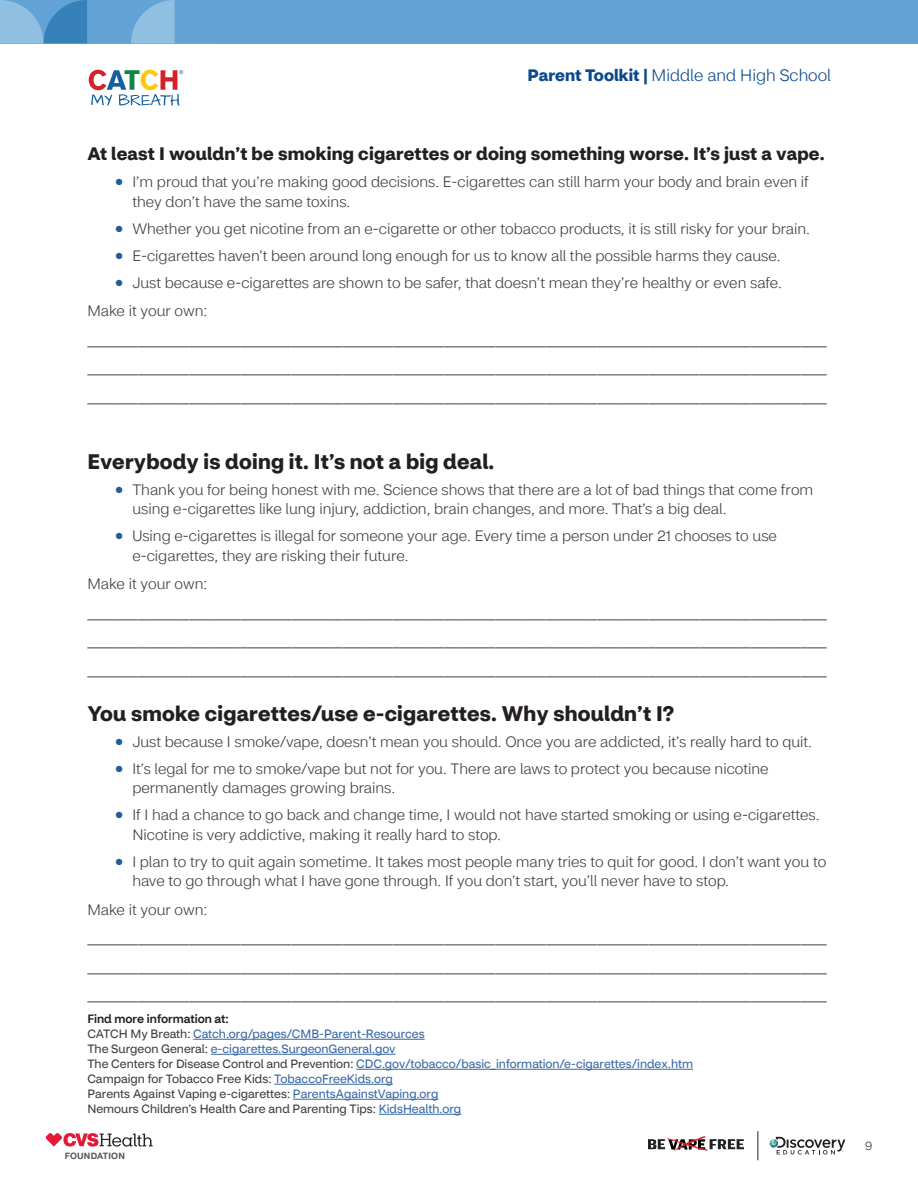
<style>
.page{position:relative;width:918px;height:1188px;background:#fff}
.page>*{position:absolute;margin:0;border:0;box-sizing:border-box;transform-origin:0 0}
.Subhead_3{font:700 21px "CVS Health Sans";letter-spacing:.01em;color:#231f20}
.Body{font:700 18px "CVS Health Sans";letter-spacing:.01em;color:#231f20}
.t1{font:300 16.5px "CVS Health Sans";color:#0a4a8c}
.Body-2{font:300 15px/19.5px "CVS Health Sans";color:#3e3e3f}
.Body-3{font:12px/15px "CVS Health Sans";color:#3667a4}
.t2{font:300 12px "CVS Health Sans";color:#3e3e3f}
.t3{font:700 8.85px "Helvetica Neue";letter-spacing:.025em;color:#57585a}
.s1{font-weight:700}
.s2{font-family:"Helvetica Neue";color:#225d97}
.s3{font-weight:500;color:#231f20}
.s4{color:#3e3e3f}
</style>
<div class="page">
<svg style="left:46px;top:1133px;width:107px;height:14px"></svg>
<div style="left:0;top:0;width:918px;height:44px;background:#62a2d4"></div>
<svg style="left:0;top:0;width:175px;height:44px"></svg>
<svg style="left:89px;top:70px;width:94px;height:36px"></svg>
<svg style="left:769px;top:1137px;width:76px;height:18px"></svg>
<svg style="left:758px;top:1131px;width:1px;height:29px"></svg>
<img style="left:649px;top:1139px;width:94px;height:11px">
<svg style="left:659px;top:1136px;width:50px;height:16px"></svg>
<hr style="left:193px;top:1039px;width:232px;height:1px;background:#3667a4">
<hr style="left:211px;top:1054px;width:185px;height:1px;background:#3667a4">
<hr style="left:356px;top:1069px;width:337px;height:1px;background:#3667a4">
<hr style="left:274px;top:1084px;width:119px;height:1px;background:#3667a4">
<hr style="left:293px;top:1099px;width:145px;height:1px;background:#3667a4">
<hr style="left:379px;top:1114px;width:82px;height:1px;background:#3667a4">
<p class="t1" style="left:528px;top:65px;width:305px"><span class="s1">Parent Toolkit |</span> Middle and High School</p>
<p class="Body" style="left:87px;top:143px;width:739px">At least I wouldn’t be smoking cigarettes or doing something worse. It’s just a vape.</p>
<p class="Body-2" style="left:132px;top:172px;width:678px;text-indent:-18px"><span class="s2">●</span> I’m proud that you’re making good decisions. E-cigarettes can still harm your body and brain even if they don’t have the same toxins.</p>
<p class="Body-2" style="left:114px;top:219px;width:697px"><span class="s2">●</span> Whether you get nicotine from an e-cigarette or other tobacco products, it is still risky for your brain.</p>
<p class="Body-2" style="left:114px;top:246px;width:668px"><span class="s2">●</span> E-cigarettes haven’t been around long enough for us to know all the possible harms they cause.</p>
<p class="Body-2" style="left:114px;top:273px;width:669px"><span class="s2">●</span> Just because e-cigarettes are shown to be safer, that doesn’t mean they’re healthy or even safe.</p>
<p class="Body-2" style="left:87px;top:301px;width:122px">Make it your own:</p>
<p class="Body-2" style="left:87px;top:330px;width:741px">____________________________________________________________________________________________________________________</p>
<p class="Body-2" style="left:87px;top:358px;width:741px">____________________________________________________________________________________________________________________</p>
<p class="Body-2" style="left:87px;top:387px;width:741px">____________________________________________________________________________________________________________________</p>
<p class="Subhead_3" style="left:87px;top:449px;width:409px">Everybody is doing it. It’s not a big deal.</p>
<p class="Body-2" style="left:132px;top:480px;width:682px;text-indent:-18px"><span class="s2">●</span> Thank you for being honest with me. Science shows that there are a lot of bad things that come from using e-cigarettes like lung injury, addiction, brain changes, and more. That’s a big deal.</p>
<p class="Body-2" style="left:132px;top:526px;width:646px;text-indent:-18px"><span class="s2">●</span> Using e-cigarettes is illegal for someone your age. Every time a person under 21 chooses to use e-cigarettes, they are risking their future.</p>
<p class="Body-2" style="left:87px;top:574px;width:122px">Make it your own:</p>
<p class="Body-2" style="left:87px;top:603px;width:741px">____________________________________________________________________________________________________________________</p>
<p class="Body-2" style="left:87px;top:631px;width:741px">____________________________________________________________________________________________________________________</p>
<p class="Body-2" style="left:87px;top:660px;width:741px">____________________________________________________________________________________________________________________</p>
<p class="Subhead_3" style="left:87px;top:701px;width:589px">You smoke cigarettes/use e-cigarettes. Why shouldn’t I?</p>
<p class="Body-2" style="left:114px;top:732px;width:699px"><span class="s2">●</span> Just because I smoke/vape, doesn’t mean you should. Once you are addicted, it’s really hard to quit.</p>
<p class="Body-2" style="left:132px;top:759px;width:638px;text-indent:-18px"><span class="s2">●</span> It’s legal for me to smoke/vape but not for you. There are laws to protect you because nicotine permanently damages growing brains.</p>
<p class="Body-2" style="left:132px;top:805px;width:689px;text-indent:-18px"><span class="s2">●</span> If I had a chance to go back and change time, I would not have started smoking or using e-cigarettes.<br>Nicotine is very addictive, making it really hard to stop.</p>
<p class="Body-2" style="left:132px;top:852px;width:695px;text-indent:-18px"><span class="s2">●</span> I plan to try to quit again sometime. It takes most people many tries to quit for good. I don’t want you to have to go through what I have gone through. If you don’t start, you’ll never have to stop.</p>
<p class="Body-2" style="left:87px;top:900px;width:122px">Make it your own:</p>
<p class="Body-2" style="left:87px;top:928px;width:741px">____________________________________________________________________________________________________________________</p>
<p class="Body-2" style="left:87px;top:957px;width:741px">____________________________________________________________________________________________________________________</p>
<p class="Body-2" style="left:87px;top:985px;width:741px">____________________________________________________________________________________________________________________</p>
<p class="Body-3" style="left:87px;top:1011px;width:607px"><span class="s3">Find more information at:<br></span><span class="s4">CATCH My Breath:</span> Catch.org/pages/CMB-Parent-Resources<br><span class="s4">The Surgeon General:</span> e-cigarettes.SurgeonGeneral.gov<br><span class="s4">The Centers for Disease Control and Prevention:</span> CDC.gov/tobacco/basic_information/e-cigarettes/index.htm <span class="s4">Campaign for Tobacco Free Kids:</span> TobaccoFreeKids.org<br><span class="s4">Parents Against Vaping e-cigarettes:</span> ParentsAgainstVaping.org<br><span class="s4">Nemours Children’s Health Care and Parenting Tips:</span> KidsHealth.org</p>
<p class="t3" style="left:65px;top:1149px;width:62px">FOUNDATION</p>
<p class="t2" style="left:865px;top:1139px;width:9px">9</p>
</div>
